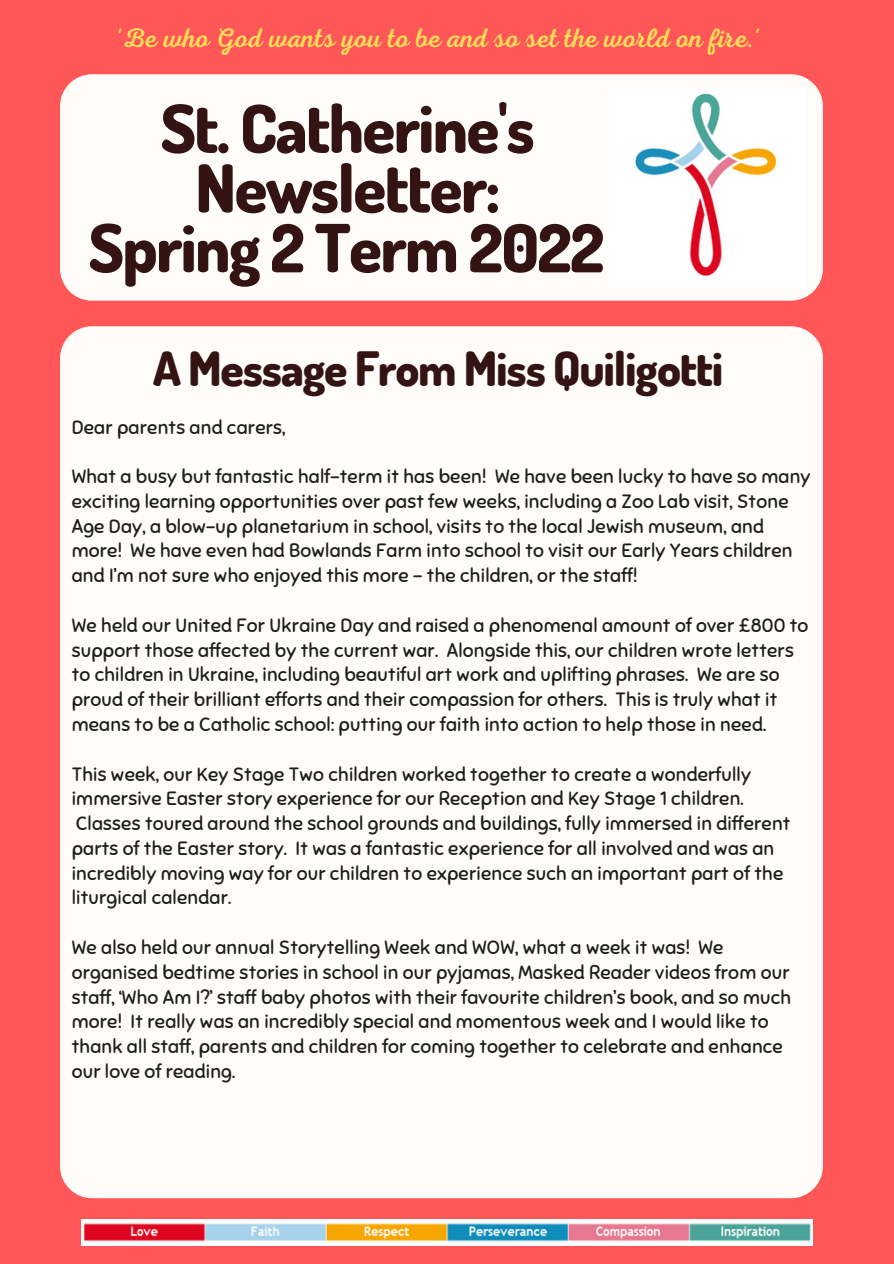
<style>
.page{position:relative;width:894px;height:1264px;background:#fff}
.page>*{position:absolute;margin:0;border:0;box-sizing:border-box;transform-origin:0 0}
.t1{font:800 66.3px/59.7px "Dosis";letter-spacing:-.025em;color:#341413;text-align:center}
.t2{font:800 47.25px "Dosis";letter-spacing:-.025em;color:#341413}
.t3{font:27px "Nexa Script";color:#ffde59}
.t4{font:19.2px/24.8px "Sniglet";letter-spacing:.01em;color:#1d1d1b}
</style>
<div class="page">
<div style="left:0;top:0;width:893px;height:1263px;background:#ff5757"></div>
<div style="left:60px;top:74px;width:762px;height:227px;background:#fffdfa;border-radius:32px"></div>
<div style="left:60px;top:326px;width:762px;height:872px;background:#fffdfa;border-radius:32px"></div>
<img style="left:635px;top:93px;width:142px;height:183px">
<img style="left:82px;top:1219px;width:730px;height:26px">
<p class="t3" style="left:116px;top:23px;width:645px">'Be who God wants you to be and so set the world on fire.'</p>
<p class="t1" style="left:160px;top:97px;width:375px">St. Catherine's<br>Newsletter:</p>
<p class="t1" style="left:89px;top:216px;width:517px">Spring 2 Term 2022</p>
<p class="t2" style="left:153px;top:338px;width:571px">A Message From Miss Quiligotti</p>
<p class="t4" style="left:72px;top:415px;width:215px">Dear parents and carers,</p>
<p class="t4" style="left:72px;top:464px;width:740px">What a busy but fantastic half-term it has been! We have been lucky to have so many exciting learning opportunities over past few weeks, including a Zoo Lab visit, Stone Age Day, a blow-up planetarium in school, visits to the local Jewish museum, and more! We have even had Bowlands Farm into school to visit our Early Years children and I’m not sure who enjoyed this more - the children, or the staff!</p>
<p class="t4" style="left:72px;top:613px;width:738px">We held our United For Ukraine Day and raised a phenomenal amount of over £800 to support those affected by the current war. Alongside this, our children wrote letters to children in Ukraine, including beautiful art work and uplifting phrases. We are so proud of their brilliant efforts and their compassion for others. This is truly what it means to be a Catholic school: putting our faith into action to help those in need.</p>
<p class="t4" style="left:72px;top:761px;width:720px">This week, our Key Stage Two children worked together to create a wonderfully immersive Easter story experience for our Reception and Key Stage 1 children.<br>Classes toured around the school grounds and buildings, fully immersed in different parts of the Easter story. It was a fantastic experience for all involved and was an incredibly moving way for our children to experience such an important part of the liturgical calendar.</p>
<p class="t4" style="left:72px;top:935px;width:720px">We also held our annual Storytelling Week and WOW, what a week it was! We organised bedtime stories in school in our pyjamas, Masked Reader videos from our staff, ‘Who Am I?’ staff baby photos with their favourite children’s book, and so much more! It really was an incredibly special and momentous week and I would like to thank all staff, parents and children for coming together to celebrate and enhance our love of reading.</p>
</div>
